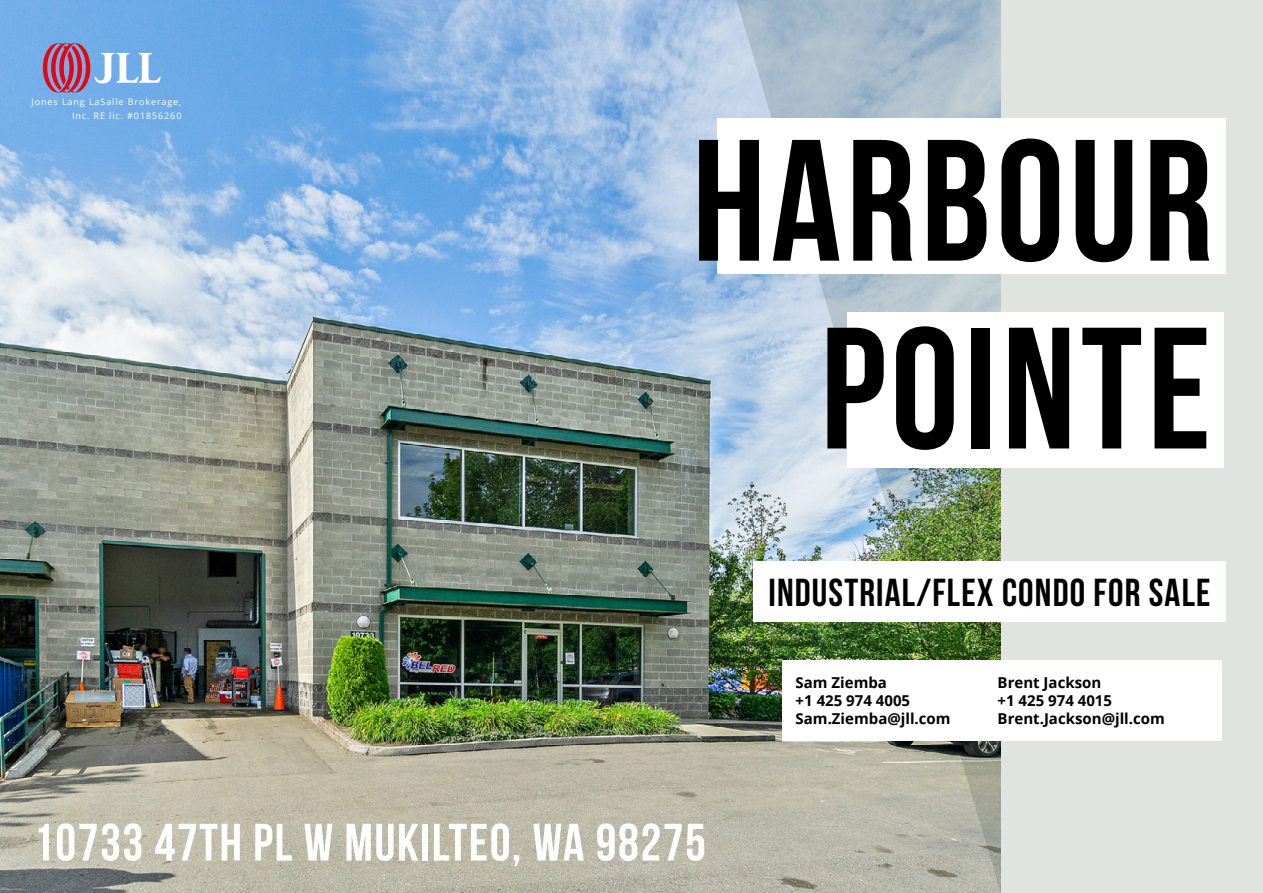
<style>
.page{position:relative;width:1263px;height:893px;background:#fff}
.page>*{position:absolute;margin:0;border:0;box-sizing:border-box;transform-origin:0 0}
.t1{font:700 172.5px "Bebas Neue";letter-spacing:.03em;color:#000}
.t2{font:700 52.5px "Bebas Neue";letter-spacing:.03em;color:#fff}
.t3{font:700 39px "Bebas Neue";letter-spacing:.03em;color:#000}
.t4{font:700 15px/18px "Open Sans";color:#000}
.t5{font:9px/14.4px "Open Sans";letter-spacing:.1em;color:#fff;text-align:right}
</style>
<div class="page">
<img style="left:0;top:0;width:737px;height:893px">
<svg style="left:737px;top:0;width:526px;height:893px;background:#c1cbc6"></svg>
<div style="left:717px;top:118px;width:508px;height:156px;background:#fff"></div>
<svg style="left:43px;top:43px;width:118px;height:50px;background:#9995c0"></svg>
<div style="left:782px;top:660px;width:238px;height:80px;background:#fff"></div>
<div style="left:998px;top:660px;width:224px;height:80px;background:#fff"></div>
<div style="left:847px;top:313px;width:376px;height:155px;background:#fff"></div>
<div style="left:753px;top:561px;width:472px;height:61px;background:#fff"></div>
<p class="t5" style="left:32px;top:94px;width:151px">Jones Lang LaSalle Brokerage,<br>Inc. RE lic. #01856260</p>
<h1 class="t1" style="left:692px;top:106px;width:522px">HARBOUR</h1>
<h1 class="t1" style="left:820px;top:294px;width:392px">POINTE</h1>
<h3 class="t3" style="left:768px;top:571px;width:443px">INDUSTRIAL/FLEX CONDO FOR SALE</h3>
<p class="t4" style="left:796px;top:673px;width:156px">Sam Ziemba<br>+1 425 974 4005<br>Sam.Ziemba@jll.com</p>
<p class="t4" style="left:998px;top:673px;width:169px">Brent Jackson<br>+1 425 974 4015<br>Brent.Jackson@jll.com</p>
<h2 class="t2" style="left:33px;top:814px;width:674px">10733 47TH PL W MUKILTEO, WA 98275</h2>
</div>
